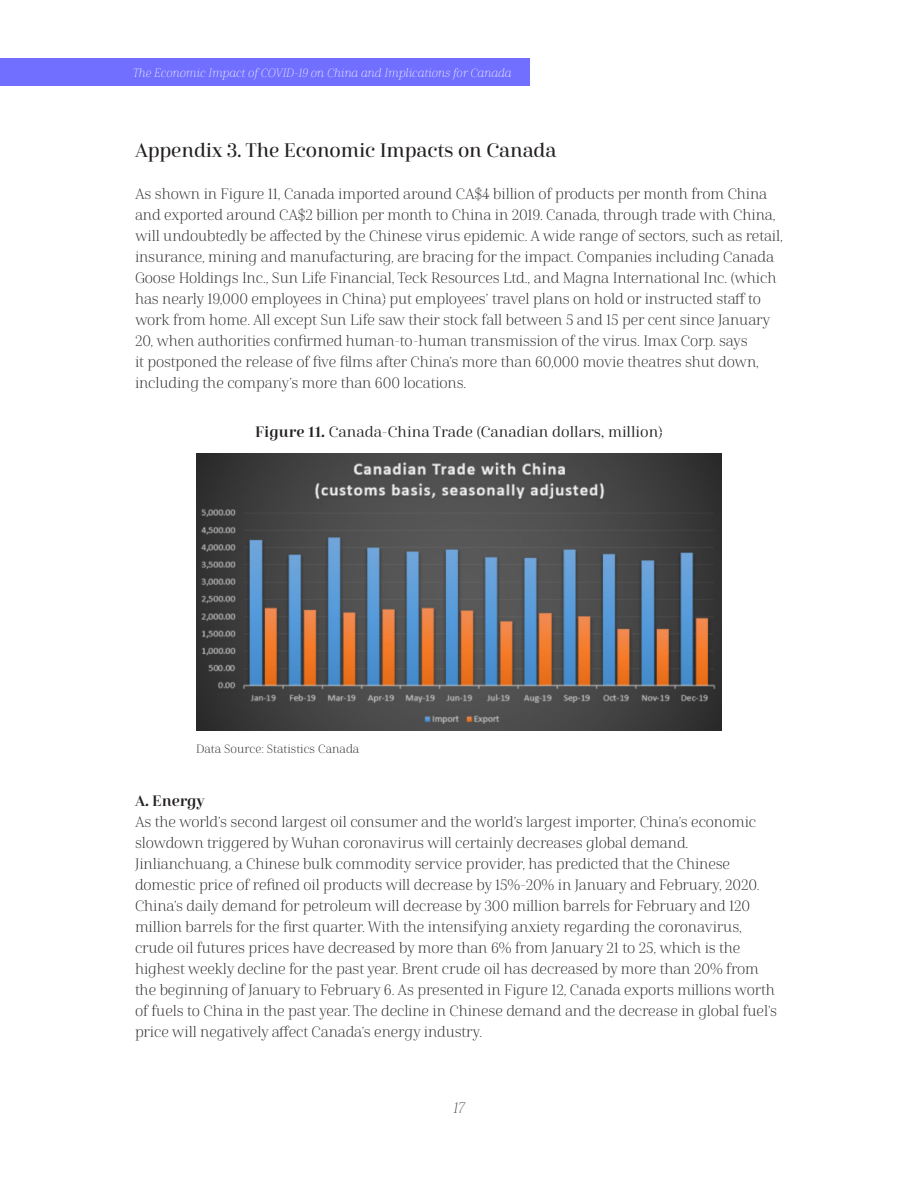
<style>
.page{position:relative;width:918px;height:1188px;background:#fff}
.page>*{position:absolute;margin:0;border:0;box-sizing:border-box;transform-origin:0 0}
.t1{font:19.5px "Cabrito Didone Nor Med";letter-spacing:-.01em;color:#231f20}
.t2{font:15px/21px "Cabrito Didone Nor Lig";letter-spacing:-.01em;color:#231f20}
.t3{font:15px "Cabrito Didone Nor Reg";color:#231f20}
.t4{font:15px "Cabrito Didone Nor Dem";letter-spacing:-.01em;color:#231f20}
.t5{font:15px "Cabrito Didone Nor Thi It";color:#231f20}
.t6{font:12px "Cabrito Didone Nor Thi It";color:#fff}
.t7{font:12px "Cabrito Didone Nor Lig";color:#231f20}
.s1{font-family:"Cabrito Didone Nor Dem"}
</style>
<div class="page">
<div style="left:0;top:58px;width:529px;height:28px;background:#706fff"></div>
<img style="left:196px;top:454px;width:526px;height:276px">
<p class="t6" style="left:133px;top:66px;width:380px">The Economic Impact of COVID-19 on China and Implications for Canada</p>
<p class="t1" style="left:135px;top:139px;width:423px">Appendix 3. The Economic Impacts on Canada</p>
<p class="t2" style="left:135px;top:184px;width:649px">As shown in Figure 11, Canada imported around CA$4 billion of products per month from China and exported around CA$2 billion per month to China in 2019. Canada, through trade with China, will undoubtedly be affected by the Chinese virus epidemic. A wide range of sectors, such as retail, insurance, mining and manufacturing, are bracing for the impact. Companies including Canada Goose Holdings Inc., Sun Life Financial, Teck Resources Ltd., and Magna International Inc. (which has nearly 19,000 employees in China) put employees’ travel plans on hold or instructed staff to work from home. All except Sun Life saw their stock fall between 5 and 15 per cent since January 20, when authorities confirmed human-to-human transmission of the virus. Imax Corp. says<br>it postponed the release of five films after China’s more than 60,000 movie theatres shut down, including the company’s more than 600 locations.</p>
<p class="t3" style="left:255px;top:423px;width:409px"><span class="s1">Figure 11.</span> Canada-China Trade (Canadian dollars, million)</p>
<p class="t7" style="left:196px;top:742px;width:165px">Data Source: Statistics Canada</p>
<p class="t4" style="left:135px;top:792px;width:71px">A. Energy</p>
<p class="t2" style="left:135px;top:812px;width:644px">As the world’s second largest oil consumer and the world’s largest importer, China’s economic slowdown triggered by Wuhan coronavirus will certainly decreases global demand.<br>Jinlianchuang, a Chinese bulk commodity service provider, has predicted that the Chinese domestic price of refined oil products will decrease by 15%-20% in January and February, 2020.<br>China’s daily demand for petroleum will decrease by 300 million barrels for February and 120 million barrels for the first quarter. With the intensifying anxiety regarding the coronavirus, crude oil futures prices have decreased by more than 6% from January 21 to 25, which is the highest weekly decline for the past year. Brent crude oil has decreased by more than 20% from the beginning of January to February 6. As presented in Figure 12, Canada exports millions worth of fuels to China in the past year. The decline in Chinese demand and the decrease in global fuel’s price will negatively affect Canada’s energy industry.</p>
<p class="t5" style="left:454px;top:1099px;width:12px">17</p>
</div>
